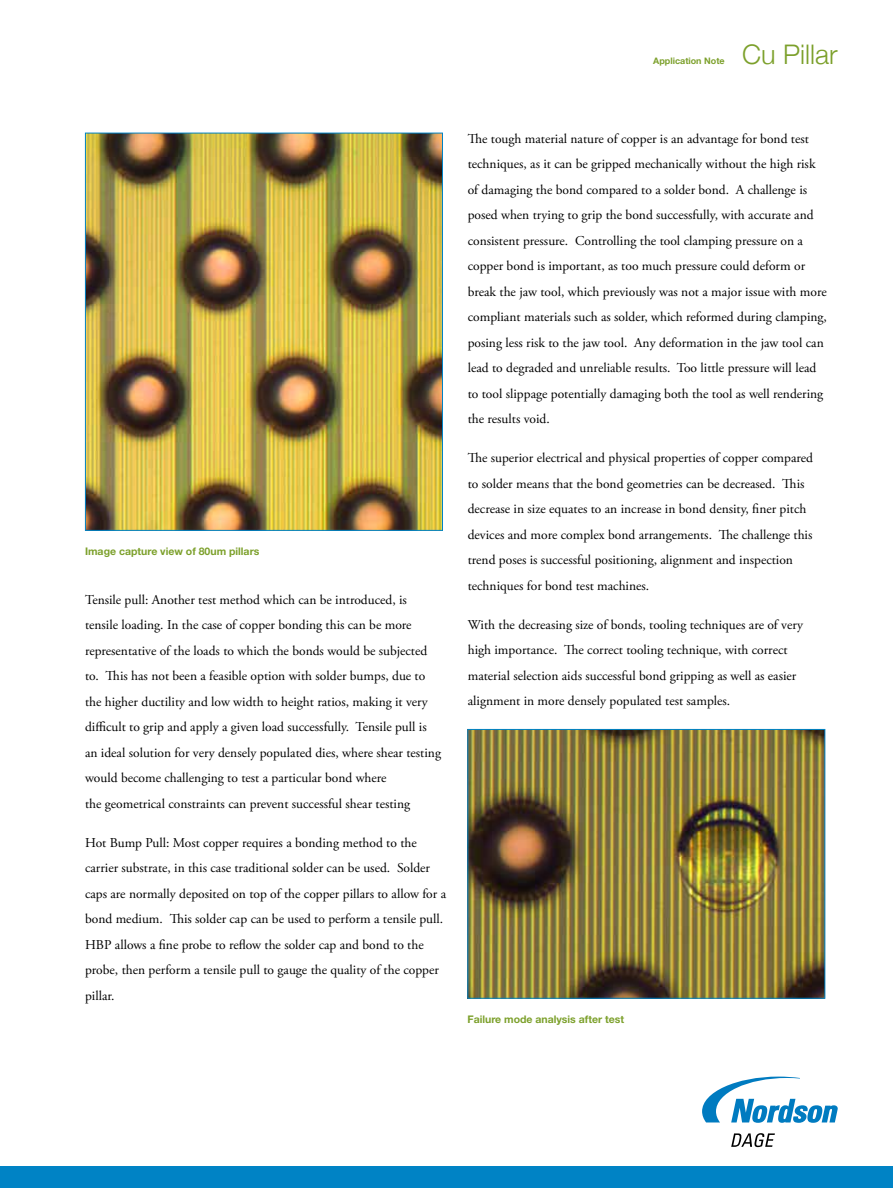
<style>
.page{position:relative;width:893px;height:1188px;background:#fff}
.page>*{position:absolute;margin:0;border:0;box-sizing:border-box;transform-origin:0 0}
.t1{font:300 27px "Helvetica Neue";color:#7ca02b}
.t2{font:13.5px/25.5px "Adobe Garamond Pro";color:#000}
.t3{font:700 10.5px "Helvetica Neue LT Std";color:#7ca02b}
.t4{font:700 9px "Helvetica Neue LT Std";color:#7ca02b}
</style>
<div class="page">
<div style="left:0;top:1167px;width:893px;height:21px;background:#0083c5"></div>
<svg style="left:731px;top:1133px;width:44px;height:14px"></svg>
<svg style="left:702px;top:1077px;width:136px;height:46px"></svg>
<img style="left:87px;top:135px;width:354px;height:394px">
<div style="left:85px;top:133px;width:358px;height:398px;border:1px solid #0083c5"></div>
<img style="left:469px;top:731px;width:354px;height:266px">
<div style="left:467px;top:729px;width:358px;height:270px;border:1px solid #0083c5"></div>
<p class="t4" style="left:653px;top:56px;width:73px">Application Note</p>
<h1 class="t1" style="left:742px;top:38px;width:97px">Cu Pillar</h1>
<p class="t3" style="left:85px;top:544px;width:176px">Image capture view of 80um pillars</p>
<p class="t2" style="left:85px;top:587px;width:357px">Tensile pull: Another test method which can be introduced, is tensile loading. In the case of copper bonding this can be more representative of the loads to which the bonds would be subjected to. This has not been a feasible option with solder bumps, due to the higher ductility and low width to height ratios, making it very difficult to grip and apply a given load successfully. Tensile pull is an ideal solution for very densely populated dies, where shear testing would become challenging to test a particular bond where<br>the geometrical constraints can prevent successful shear testing</p>
<p class="t2" style="left:85px;top:830px;width:363px">Hot Bump Pull: Most copper requires a bonding method to the carrier substrate, in this case traditional solder can be used. Solder caps are normally deposited on top of the copper pillars to allow for a bond medium. This solder cap can be used to perform a tensile pull.<br>HBP allows a fine probe to reflow the solder cap and bond to the probe, then perform a tensile pull to gauge the quality of the copper pillar.</p>
<p class="t2" style="left:468px;top:126px;width:361px">The tough material nature of copper is an advantage for bond test techniques, as it can be gripped mechanically without the high risk of damaging the bond compared to a solder bond. A challenge is posed when trying to grip the bond successfully, with accurate and consistent pressure. Controlling the tool clamping pressure on a copper bond is important, as too much pressure could deform or break the jaw tool, which previously was not a major issue with more compliant materials such as solder, which reformed during clamping, posing less risk to the jaw tool. Any deformation in the jaw tool can lead to degraded and unreliable results. Too little pressure will lead to tool slippage potentially damaging both the tool as well rendering the results void.</p>
<p class="t2" style="left:468px;top:445px;width:347px">The superior electrical and physical properties of copper compared to solder means that the bond geometries can be decreased. This decrease in size equates to an increase in bond density, finer pitch devices and more complex bond arrangements. The challenge this trend poses is successful positioning, alignment and inspection techniques for bond test machines.</p>
<p class="t2" style="left:468px;top:612px;width:337px">With the decreasing size of bonds, tooling techniques are of very high importance. The correct tooling technique, with correct material selection aids successful bond gripping as well as easier alignment in more densely populated test samples.</p>
<p class="t3" style="left:467px;top:1012px;width:158px">Failure mode analysis after test</p>
</div>
